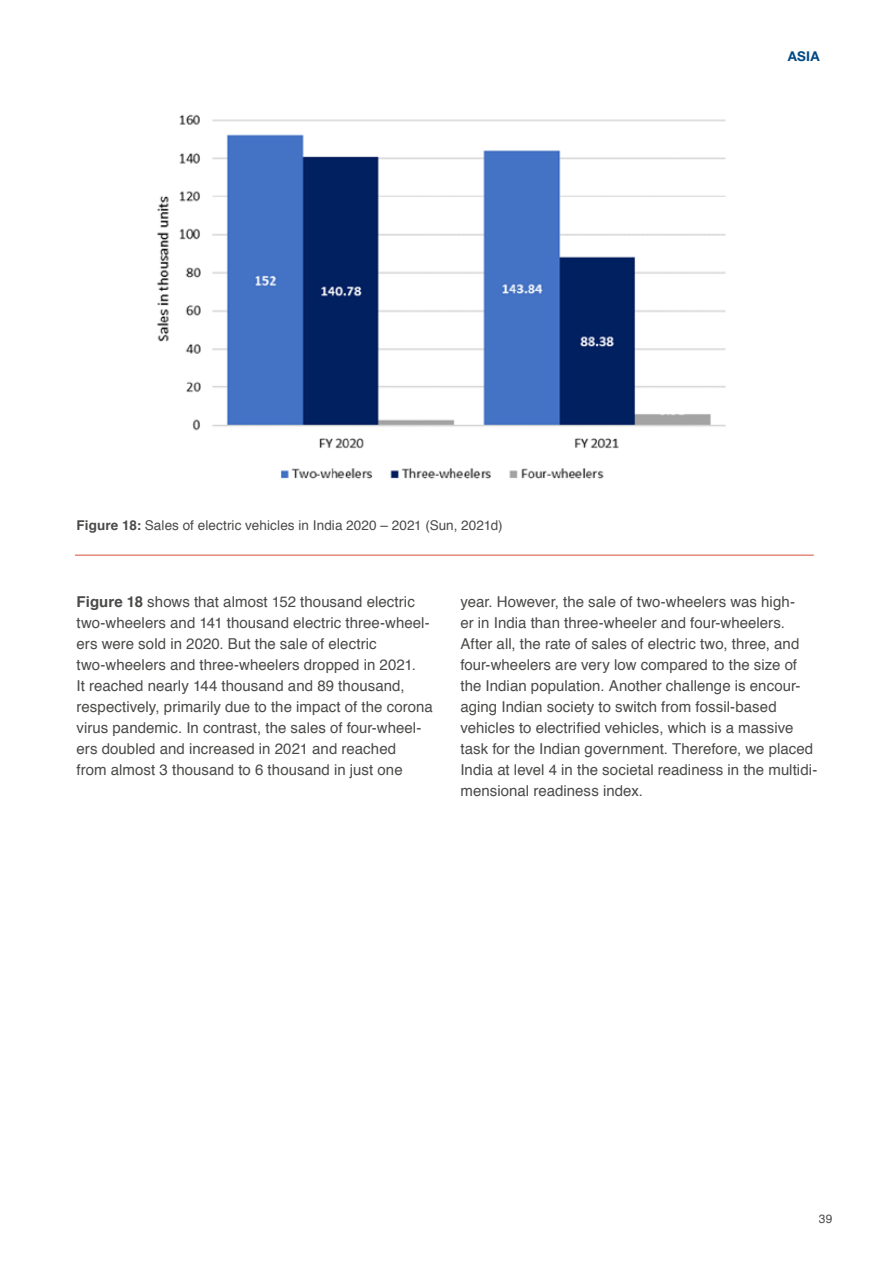
<style>
.page{position:relative;width:893px;height:1263px;background:#fff}
.page>*{position:absolute;margin:0;border:0;box-sizing:border-box;transform-origin:0 0}
.t1{font:15px/21px "Helvetica";letter-spacing:.005em;color:#4a4a49}
.t2{font:13.5px "Helvetica";letter-spacing:.005em;color:#4a4a49}
.t3{font:700 13.5px "Helvetica Neue LT Std";color:#004884}
.t4{font:12px "Helvetica";color:#4a4a49}
.s1{font-weight:700}
</style>
<div class="page">
<img style="left:157px;top:114px;width:569px;height:365px">
<hr style="left:75px;top:555px;width:739px;height:1px;background:#d74f38">
<p class="t2" style="left:77px;top:515px;width:428px"><span class="s1">Figure 18:</span> Sales of electric vehicles in India 2020 – 2021 (Sun, 2021d)</p>
<p class="t3" style="left:788px;top:48px;width:33px">ASIA</p>
<p class="t1" style="left:77px;top:591px;width:358px"><span class="s1">Figure 18</span> shows that almost 152 thousand electric two-wheelers and 141 thousand electric three-wheel&shy;ers were sold in 2020. But the sale of electric two-wheelers and three-wheelers dropped in 2021.<br>It reached nearly 144 thousand and 89 thousand, respectively, primarily due to the impact of the corona virus pandemic. In contrast, the sales of four-wheel&shy;ers doubled and increased in 2021 and reached<br>from almost 3 thousand to 6 thousand in just one</p>
<p class="t1" style="left:460px;top:591px;width:358px">year. However, the sale of two-wheelers was high-<br>er in India than three-wheeler and four-wheelers.<br>After all, the rate of sales of electric two, three, and four-wheelers are very low compared to the size of the Indian population. Another challenge is encour&shy;aging Indian society to switch from fossil-based vehicles to electrified vehicles, which is a massive task for the Indian government. Therefore, we placed India at level 4 in the societal readiness in the multidi&shy;mensional readiness index.</p>
<p class="t4" style="left:819px;top:1210px;width:15px">39</p>
</div>
